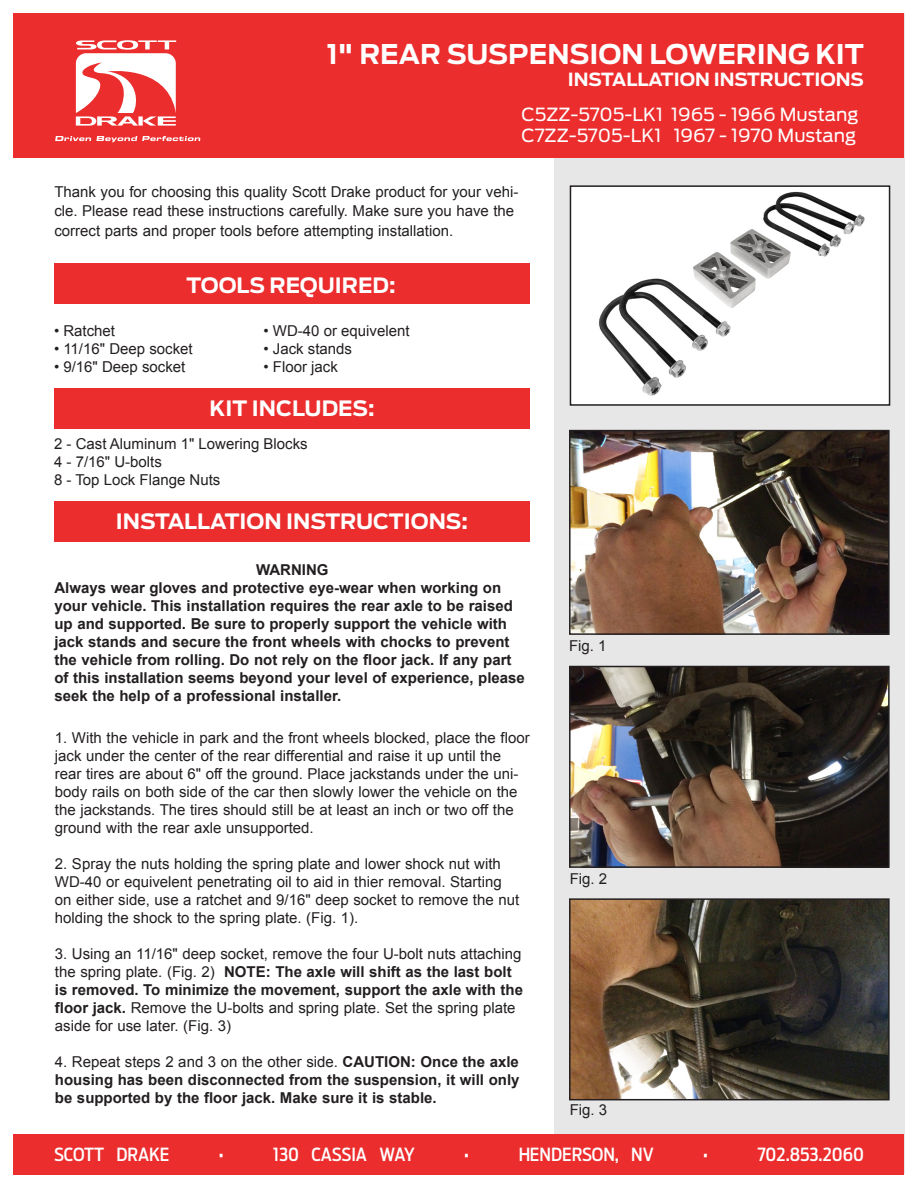
<style>
.page{position:relative;width:918px;height:1188px;background:#fff}
.page>*{position:absolute;margin:0;border:0;box-sizing:border-box;transform-origin:0 0}
.t1{font:700 27px "Antenna";color:#fff}
.t2{font:700 21px "Antenna";color:#fff}
.t3{font:18px "Antenna";color:#fff}
.t4{font:500 18px "Antenna Cond";color:#fff}
.t5{font:700 18px "Antenna";color:#fff}
.t6{font:15px/18px "Arial";color:#231f20}
.t7{font:700 15px/18px "Arial";color:#231f20}
.s1{font-weight:700}
.s2{font-weight:400}
</style>
<div class="page">
<div style="left:554px;top:14px;width:350px;height:1160px;background:#e7e7e8"></div>
<div style="left:14px;top:14px;width:890px;height:144px;background:#eb2d2e"></div>
<svg style="left:55px;top:136px;width:146px;height:6px"></svg>
<svg style="left:76px;top:40px;width:100px;height:86px"></svg>
<div style="left:54px;top:264px;width:476px;height:40px;background:#eb2d2e"></div>
<div style="left:55px;top:388px;width:475px;height:41px;background:#eb2d2e"></div>
<div style="left:14px;top:1134px;width:890px;height:40px;background:#eb2d2e"></div>
<div style="left:55px;top:501px;width:475px;height:40px;background:#eb2d2e"></div>
<div style="left:570px;top:186px;width:320px;height:219px;background:#fff"></div>
<img style="left:599px;top:191px;width:266px;height:205px">
<div style="left:570px;top:185px;width:320px;height:221px;border:2px solid #231f20"></div>
<img style="left:572px;top:433px;width:315px;height:199px">
<div style="left:569px;top:430px;width:321px;height:205px;border:2px solid #231f20"></div>
<img style="left:572px;top:669px;width:315px;height:196px">
<div style="left:569px;top:666px;width:321px;height:202px;border:2px solid #231f20"></div>
<img style="left:572px;top:901px;width:315px;height:196px">
<div style="left:569px;top:898px;width:321px;height:202px;border:2px solid #231f20"></div>
<p class="t1" style="left:327px;top:38px;width:539px">1" REAR SUSPENSION LOWERING KIT</p>
<p class="t5" style="left:568px;top:69px;width:298px">INSTALLATION INSTRUCTIONS</p>
<p class="t3" style="left:522px;top:104px;width:338px">C5ZZ-5705-LK1 1965 - 1966 Mustang</p>
<p class="t3" style="left:522px;top:125px;width:336px">C7ZZ-5705-LK1 1967 - 1970 Mustang</p>
<p class="t6" style="left:54px;top:182px;width:465px;line-height:19.5px">Thank you for choosing this quality Scott Drake product for your vehi&shy;cle. Please read these instructions carefully. Make sure you have the correct parts and proper tools before attempting installation.</p>
<p class="t2" style="left:186px;top:273px;width:211px">TOOLS REQUIRED:</p>
<p class="t6" style="left:54px;top:321px;width:63px">• Ratchet</p>
<p class="t6" style="left:54px;top:339px;width:140px">• 11/16" Deep socket</p>
<p class="t6" style="left:54px;top:357px;width:133px">• 9/16" Deep socket</p>
<p class="t6" style="left:264px;top:321px;width:148px">• WD-40 or equivelent</p>
<p class="t6" style="left:264px;top:339px;width:90px">• Jack stands</p>
<p class="t6" style="left:264px;top:357px;width:76px">• Floor jack</p>
<p class="t2" style="left:209px;top:396px;width:167px">KIT INCLUDES:</p>
<p class="t6" style="left:54px;top:435px;width:255px">2 - Cast Aluminum 1" Lowering Blocks</p>
<p class="t6" style="left:54px;top:453px;width:109px">4 - 7/16" U-bolts</p>
<p class="t6" style="left:54px;top:471px;width:168px">8 - Top Lock Flange Nuts</p>
<p class="t2" style="left:116px;top:509px;width:354px">INSTALLATION INSTRUCTIONS:</p>
<p class="t7" style="left:256px;top:561px;width:74px">WARNING</p>
<p class="t7" style="left:54px;top:579px;width:472px">Always wear gloves and protective eye-wear when working on your vehicle. This installation requires the rear axle to be raised up and supported. Be sure to properly support the vehicle with jack stands and secure the front wheels with chocks to prevent the vehicle from rolling. Do not rely on the floor jack. If any part of this installation seems beyond your level of experience, please seek the help of a professional installer.</p>
<p class="t6" style="left:55px;top:729px;width:476px">1. With the vehicle in park and the front wheels blocked, place the floor jack under the center of the rear differential and raise it up until the rear tires are about 6" off the ground. Place jackstands under the uni&shy;body rails on both side of the car then slowly lower the vehicle on the the jackstands. The tires should still be at least an inch or two off the ground with the rear axle unsupported.</p>
<p class="t6" style="left:55px;top:855px;width:466px">2. Spray the nuts holding the spring plate and lower shock nut with WD-40 or equivelent penetrating oil to aid in thier removal. Starting on either side, use a ratchet and 9/16" deep socket to remove the nut holding the shock to the spring plate. (Fig. 1).</p>
<p class="t6" style="left:55px;top:945px;width:470px">3. Using an 11/16" deep socket, remove the four U-bolt nuts attaching the spring plate. (Fig. 2) <span class="s1">NOTE: The axle will shift as the last bolt is removed. To minimize the movement, support the axle with the floor jack.</span> Remove the U-bolts and spring plate. Set the spring plate aside for use later. (Fig. 3)</p>
<p class="t7" style="left:55px;top:1053px;width:466px;text-align:justify"><span class="s2">4. Repeat steps 2 and 3 on the other side.</span> CAUTION: Once the axle housing has been disconnected from the suspension, it will only be supported by the floor jack. Make sure it is stable.</p>
<p class="t6" style="left:569px;top:637px;width:39px">Fig. 1</p>
<p class="t6" style="left:570px;top:869px;width:39px">Fig. 2</p>
<p class="t6" style="left:570px;top:1100px;width:39px">Fig. 3</p>
<p class="t4" style="left:54px;top:1144px;width:117px">SCOTT DRAKE</p>
<p class="t4" style="left:219px;top:1144px;width:7px">•</p>
<p class="t4" style="left:273px;top:1144px;width:143px">130 CASSIA WAY</p>
<p class="t4" style="left:464px;top:1144px;width:7px">•</p>
<p class="t4" style="left:518px;top:1144px;width:137px">HENDERSON, NV</p>
<p class="t4" style="left:703px;top:1144px;width:7px">•</p>
<p class="t4" style="left:757px;top:1144px;width:108px">702.853.2060</p>
</div>
